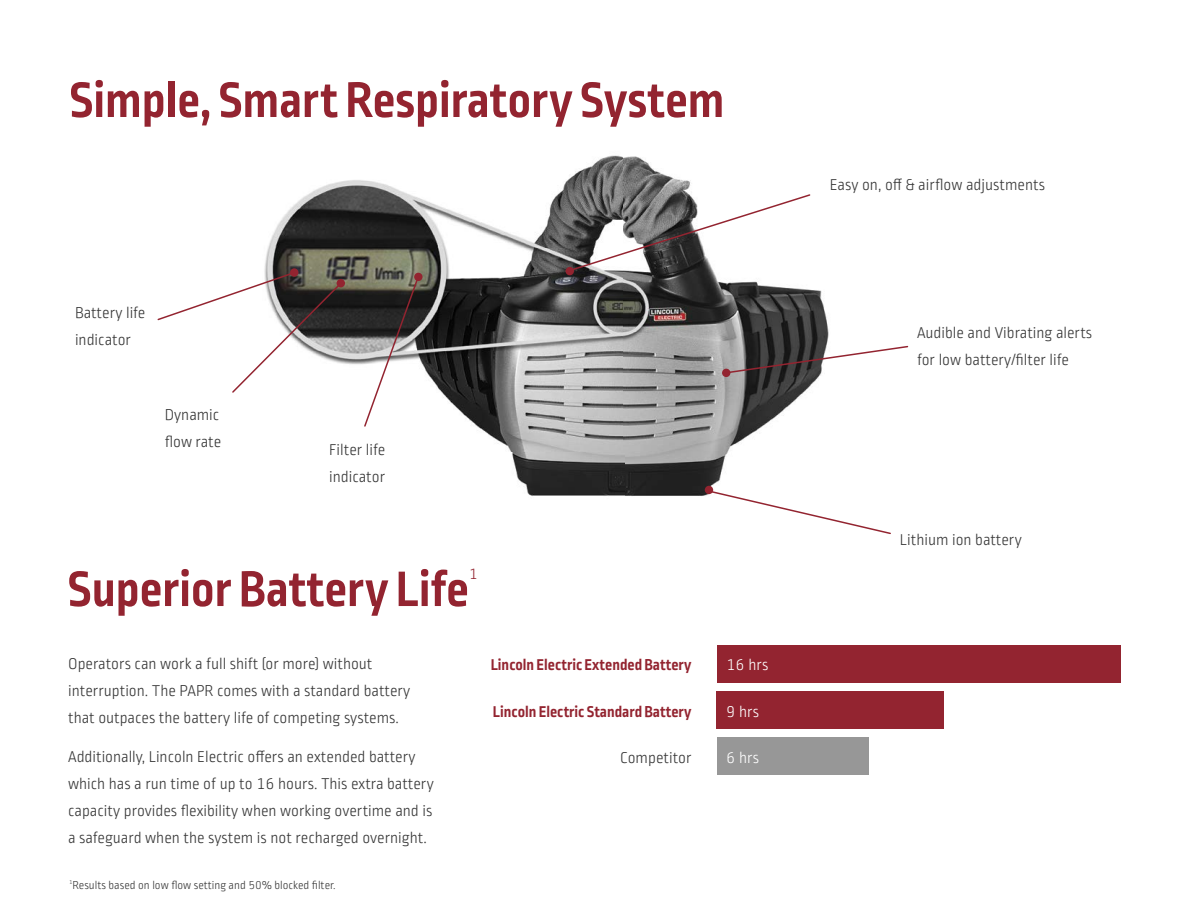
<style>
.page{position:relative;width:1188px;height:918px;background:#fff}
.page>*{position:absolute;margin:0;border:0;box-sizing:border-box;transform-origin:0 0}
.t1{font:700 52.5px "Ropa Sans Pro";color:#932430}
.t2{font:300 16.5px/27px "Ropa Sans Pro";color:#363636}
.t3{font:700 16.5px "Ropa Sans Pro";color:#932430}
.t4{font:300 16.5px "Ropa Sans Pro";color:#fff}
.t5{font:300 15.75px "Ropa Sans Pro";color:#932430}
.t6{font:300 12px "Ropa Sans Pro";color:#363636}
</style>
<div class="page">
<img style="left:264px;top:155px;width:565px;height:341px">
<div style="left:717px;top:645px;width:403px;height:38px;background:#932430"></div>
<div style="left:717px;top:691px;width:227px;height:38px;background:#932430"></div>
<div style="left:717px;top:737px;width:151px;height:38px;background:#979797"></div>
<svg style="left:157px;top:271px;width:186px;height:123px"></svg>
<svg style="left:363px;top:275px;width:57px;height:153px"></svg>
<svg style="left:569px;top:193px;width:243px;height:79px"></svg>
<svg style="left:726px;top:345px;width:183px;height:29px"></svg>
<svg style="left:709px;top:490px;width:182px;height:44px"></svg>
<div style="left:290px;top:268px;width:8px;height:9px;background:#932430;border-radius:50%"></div>
<div style="left:337px;top:279px;width:8px;height:8px;background:#932430;border-radius:50%"></div>
<div style="left:414px;top:273px;width:9px;height:8px;background:#932430;border-radius:50%"></div>
<div style="left:566px;top:267px;width:8px;height:8px;background:#932430;border-radius:50%"></div>
<div style="left:722px;top:369px;width:8px;height:8px;background:#932430;border-radius:50%"></div>
<div style="left:705px;top:486px;width:8px;height:8px;background:#932430;border-radius:50%"></div>
<h1 class="t1" style="left:69px;top:70px;width:657px">Simple, Smart Respiratory System</h1>
<p class="t2" style="left:75px;top:300px;width:72px">Battery life indicator</p>
<p class="t2" style="left:165px;top:402px;width:58px">Dynamic flow rate</p>
<p class="t2" style="left:329px;top:437px;width:58px">Filter life indicator</p>
<h1 class="t1" style="left:67px;top:559px;width:403px">Superior Battery Life</h1>
<p class="t5" style="left:469px;top:566px;width:10px">1</p>
<p class="t2" style="left:68px;top:651px;width:344px">Operators can work a full shift (or more) without interruption. The PAPR comes with a standard battery that outpaces the battery life of competing systems.</p>
<p class="t2" style="left:68px;top:744px;width:367px">Additionally, Lincoln Electric offers an extended battery which has a run time of up to 16 hours. This extra battery capacity provides flexibility when working overtime and is a safeguard when the system is not recharged overnight.</p>
<p class="t6" style="left:69px;top:878px;width:268px"><sup>1</sup>Results based on low flow setting and 50% blocked filter.</p>
<p class="t3" style="left:491px;top:656px;width:202px">Lincoln Electric Extended Battery</p>
<p class="t3" style="left:493px;top:702px;width:200px">Lincoln Electric Standard Battery</p>
<p class="t2" style="left:620px;top:745px;width:73px">Competitor</p>
<p class="t4" style="left:726px;top:656px;width:44px">16 hrs</p>
<p class="t4" style="left:726px;top:703px;width:34px">9 hrs</p>
<p class="t4" style="left:726px;top:749px;width:34px">6 hrs</p>
<p class="t2" style="left:830px;top:172px;width:217px">Easy on, off &amp; airflow adjustments</p>
<p class="t2" style="left:917px;top:320px;width:177px">Audible and Vibrating alerts for low battery/filter life</p>
<p class="t2" style="left:900px;top:527px;width:123px">Lithium ion battery</p>
</div>
